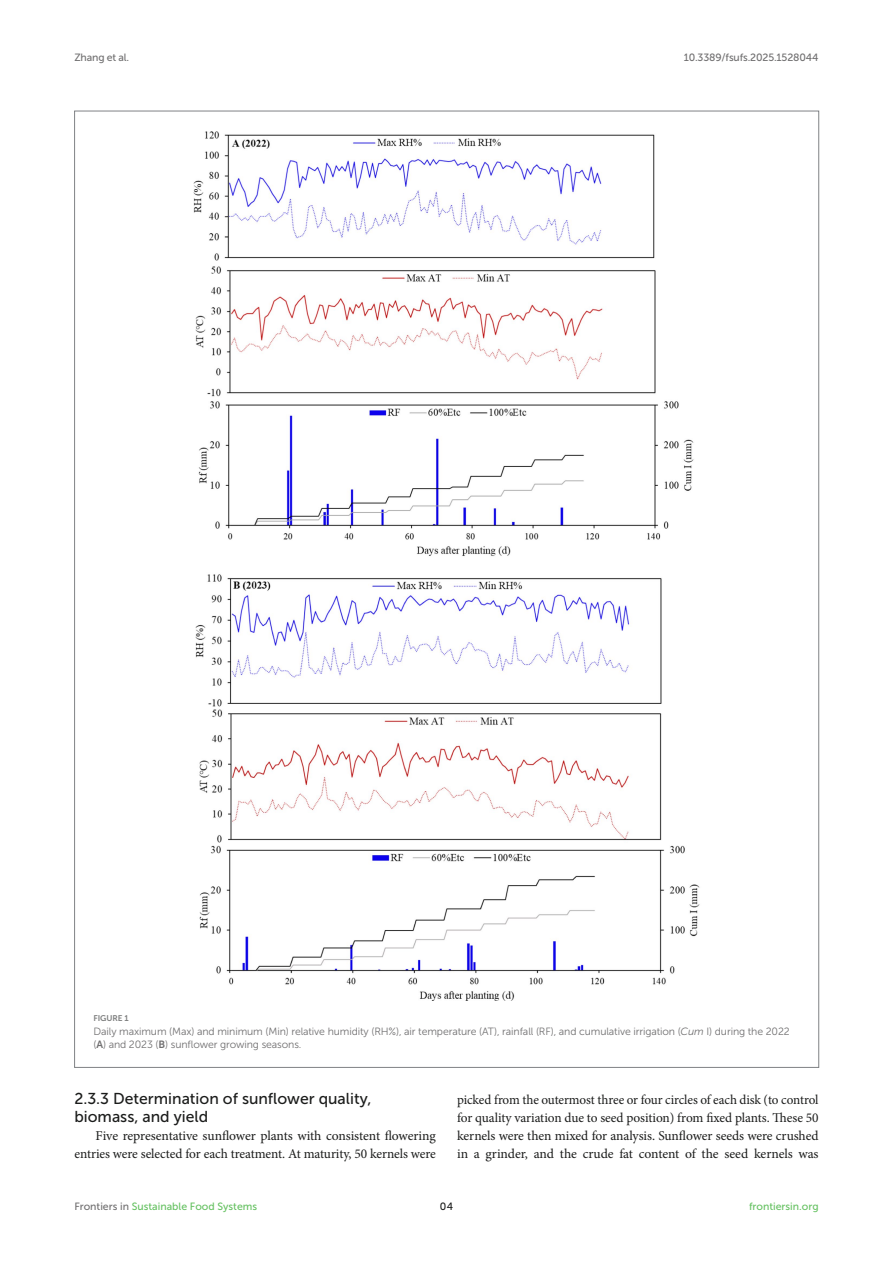
<style>
.page{position:relative;width:893px;height:1263px;background:#fff}
.page>*{position:absolute;margin:0;border:0;box-sizing:border-box;transform-origin:0 0}
.HEAD_3{font:15.75px/18px "Museo Sans 500";color:#1b1c1b}
.TEXT{font:13.5px/18px "Minion Pro";letter-spacing:-.005em;color:#1b1c1b;text-align:right}
.FIG_LEG{font:10.5px/13.5px "Museo Sans 300";letter-spacing:-.01em;color:#706f70}
.t1{font:10.5px "Museo Sans 500";color:#65c161}
.t2{font:10.5px "Museo Sans 500";letter-spacing:-.015em;color:#706f70}
.t3{font:10.5px "Museo Sans 500";color:#1b1c1b}
.FIG_HD{font:8.25px "Museo Sans 700";letter-spacing:-.01em;color:#7e7f7f}
.s1{font-style:italic}
.s2{font-family:"Museo Sans 700"}
.s3{color:#706f70}
</style>
<div class="page">
<img style="left:193px;top:131px;width:507px;height:870px">
<p class="t2" style="left:74px;top:51px;width:56px">Zhang et al.</p>
<p class="t2" style="left:684px;top:51px;width:136px">10.3389/fsufs.2025.1528044</p>
<p class="FIG_HD" style="left:94px;top:1014px;width:37px">FIGURE 1</p>
<p class="FIG_LEG" style="left:94px;top:1025px;width:698px">Daily maximum (Max) and minimum (Min) relative humidity (RH%), air temperature (AT), rainfall (RF), and cumulative irrigation (<span class="s1">Cum</span> I) during the 2022 (<span class="s2">A</span>) and 2023 (<span class="s2">B</span>) sunflower growing seasons.</p>
<p class="HEAD_3" style="left:74px;top:1090px;width:298px">2.3.3 Determination of sunflower quality, biomass, and yield</p>
<p class="TEXT" style="left:74px;top:1127px;width:363px">Five representative sunflower plants with consistent flowering entries were selected for each treatment. At maturity, 50 kernels were</p>
<p class="TEXT" style="left:457px;top:1091px;width:363px;text-align:justify">picked from the outermost three or four circles of each disk (to control for quality variation due to seed position) from fixed plants. These 50 kernels were then mixed for analysis. Sunflower seeds were crushed in a grinder, and the crude fat content of the seed kernels was</p>
<p class="t1" style="left:74px;top:1200px;width:184px"><span class="s3">Frontiers in</span> Sustainable Food Systems</p>
<p class="t3" style="left:440px;top:1200px;width:15px">04</p>
<p class="t1" style="left:749px;top:1200px;width:71px">frontiersin.org</p>
</div>
